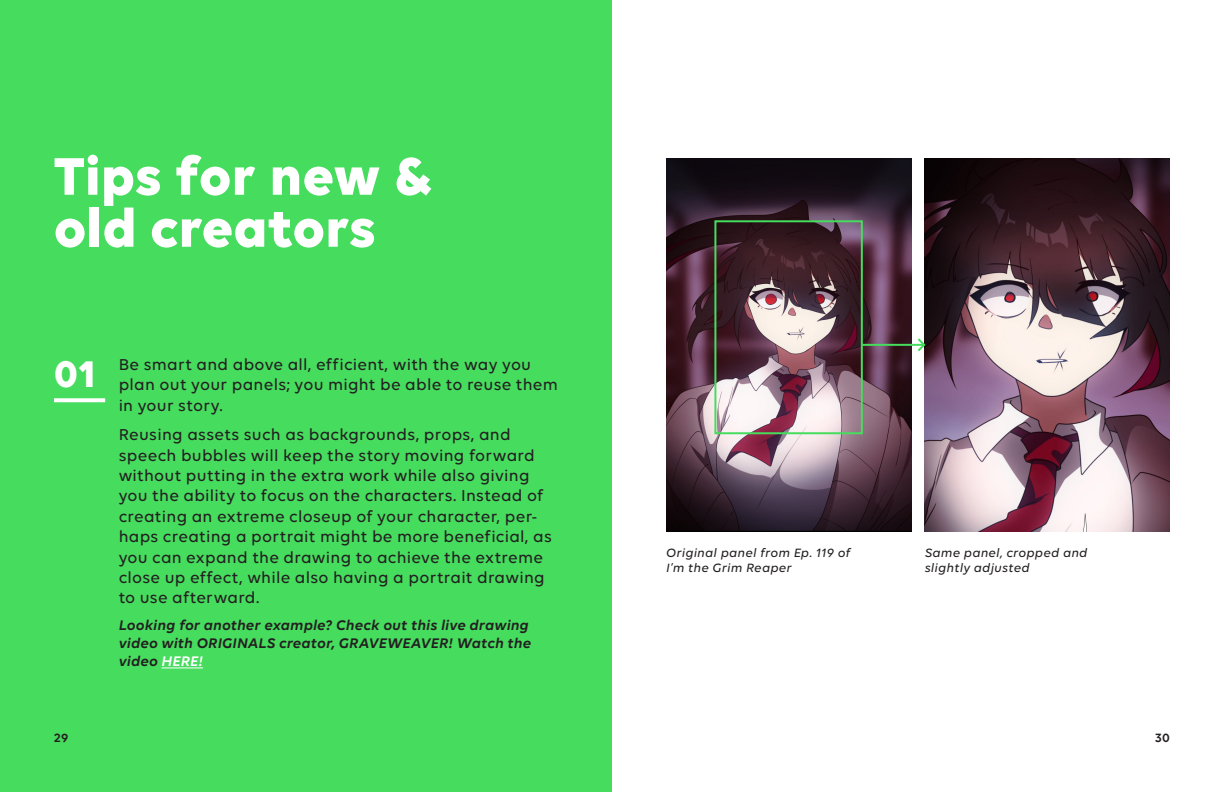
<style>
.page{position:relative;width:1224px;height:792px;background:#fff}
.page>*{position:absolute;margin:0;border:0;box-sizing:border-box;transform-origin:0 0}
.Medium_Title{font:700 57px/52px "Volte";letter-spacing:.01em;color:#fff}
.Medium_Title-2{font:700 40px "Volte";color:#fff}
.t1{font:500 17px/20.4px "Volte";letter-spacing:.015em;color:#231f20}
.t2{font:italic 600 15px/18px "Volte";letter-spacing:.01em;color:#231f20}
.t3{font:italic 500 13px/15.6px "Volte";letter-spacing:.02em;color:#231f20}
.t4{font:600 13px "Volte";color:#231f20}
.s1{color:#fff}
</style>
<div class="page">
<div style="left:0;top:0;width:612px;height:792px;background:#46dc5e"></div>
<hr style="left:162px;top:668px;width:41px;height:1px;background:#fff">
<svg style="left:54px;top:398px;width:51px;height:4px"></svg>
<img style="left:666px;top:158px;width:245px;height:374px">
<img style="left:925px;top:158px;width:244px;height:374px">
<div style="left:714px;top:220px;width:149px;height:214px;border:2px solid #46dc5e"></div>
<hr style="left:862px;top:344px;width:62px;height:2px;background:#46dc5e">
<svg style="left:916px;top:336px;width:11px;height:17px"></svg>
<p class="Medium_Title" style="left:54px;top:148px;width:380px">Tips for new &amp; old creators</p>
<p class="Medium_Title-2" style="left:54px;top:350px;width:44px">01</p>
<p class="t1" style="left:119px;top:354px;width:441px">Be smart and above all, efficient, with the way you plan out your panels; you might be able to reuse them in your story.</p>
<p class="t1" style="left:119px;top:424px;width:435px">Reusing assets such as backgrounds, props, and speech bubbles will keep the story moving forward without putting in the extra work while also giving you the ability to focus on the characters. Instead of creating an extreme closeup of your character, per&shy;haps creating a portrait might be more beneficial, as you can expand the drawing to achieve the extreme close up effect, while also having a portrait drawing to use afterward.</p>
<p class="t2" style="left:119px;top:616px;width:414px">Looking for another example? Check out this live drawing video with ORIGINALS creator, GRAVEWEAVER! Watch the video <span class="s1">HERE!</span></p>
<p class="t3" style="left:666px;top:545px;width:186px">Original panel from Ep. 119 of<br>I’m the Grim Reaper</p>
<p class="t3" style="left:925px;top:545px;width:164px">Same panel, cropped and slightly adjusted</p>
<p class="t4" style="left:54px;top:731px;width:16px">29</p>
<p class="t4" style="left:1155px;top:731px;width:16px">30</p>
</div>
